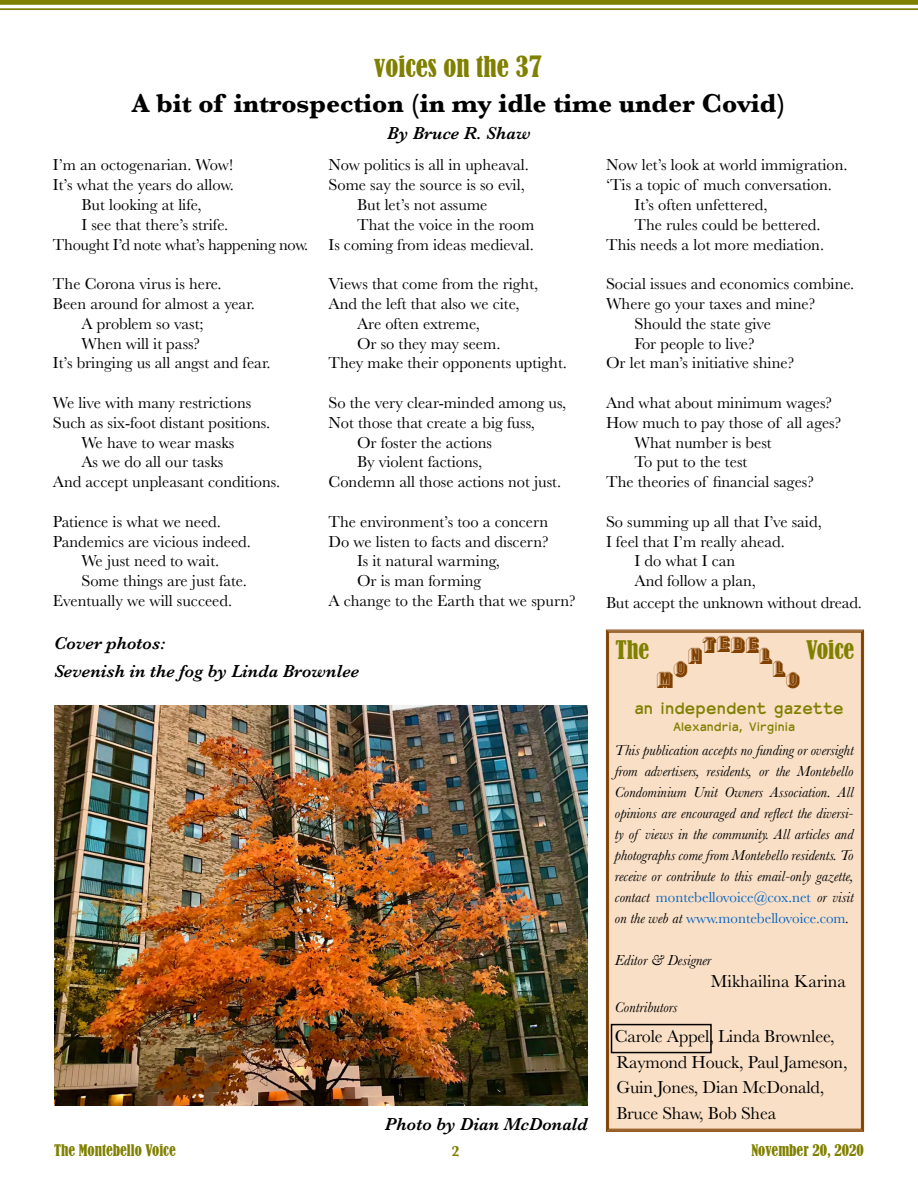
<style>
.page{position:relative;width:918px;height:1188px;background:#fff}
.page>*{position:absolute;margin:0;border:0;box-sizing:border-box;transform-origin:0 0}
.t1{font:700 27px "Baskerville";color:#000}
.t2{font:condensed 27px "Bernard";color:#808000}
.t3{font:24px "Buxom D";color:#804000}
.t4{font:condensed 24px "Bernard";color:#808000}
.t5{font:18px/25.5px "Baskerville";letter-spacing:-.01em;color:#000}
.t6{font:italic 600 18px/28.3px "Baskerville";color:#000}
.t7{font:18px "Abolon";color:#808000}
.t8{font:16.5px "Baskerville";color:#000}
.t9{font:16.5px "Baskerville";letter-spacing:-.02em;color:#000}
.t10{font:italic 15px/21px "Baskerville";color:#000;text-align:justify}
.t11{font:condensed 15px "Bernard";color:#808000}
.t12{font:700 15px "Baskerville";color:#808000}
.t13{font:13.5px "Abolon";color:#808000}
.s1{font-style:normal;color:#0563c1}
</style>
<div class="page">
<div style="left:0;top:0;width:918px;height:5px;background:#808000"></div>
<hr style="left:0;top:8px;width:918px;height:2px;background:#808000">
<div style="left:606px;top:629px;width:258px;height:503px;background:#f9dfc6"></div>
<div style="left:608px;top:632px;width:254px;height:498px;border:1px solid #804000"></div>
<img style="left:54px;top:705px;width:534px;height:401px">
<div style="left:611px;top:1024px;width:101px;height:29px;border:2px solid #000"></div>
<h1 class="t2" style="left:374px;top:51px;width:169px">voices on the 37</h1>
<h1 class="t1" style="left:132px;top:84px;width:655px">A bit of introspection (in my idle time under Covid)</h1>
<p class="t6" style="left:387px;top:119px;width:145px">By Bruce R. Shaw</p>
<p class="t8" style="left:329px;top:154px;width:202px">Now politics is all in upheaval.</p>
<p class="t8" style="left:329px;top:174px;width:198px">Some say the source is so evil,</p>
<p class="t8" style="left:357px;top:194px;width:132px">But let’s not assume</p>
<p class="t8" style="left:357px;top:214px;width:179px">That the voice in the room</p>
<p class="t8" style="left:329px;top:234px;width:207px">Is coming from ideas medieval.</p>
<p class="t8" style="left:329px;top:273px;width:211px">Views that come from the right,</p>
<p class="t8" style="left:329px;top:293px;width:193px">And the left that also we cite,</p>
<p class="t8" style="left:357px;top:313px;width:124px">Are often extreme,</p>
<p class="t8" style="left:357px;top:333px;width:145px">Or so they may seem.</p>
<p class="t8" style="left:329px;top:352px;width:240px">They make their opponents uptight.</p>
<p class="t8" style="left:329px;top:392px;width:239px">So the very clear-minded among us,</p>
<p class="t8" style="left:329px;top:412px;width:208px">Not those that create a big fuss,</p>
<p class="t8" style="left:357px;top:432px;width:137px">Or foster the actions</p>
<p class="t8" style="left:357px;top:451px;width:127px">By violent factions,</p>
<p class="t8" style="left:329px;top:471px;width:234px">Condemn all those actions not just.</p>
<p class="t8" style="left:329px;top:511px;width:221px">The environment’s too a concern</p>
<p class="t8" style="left:329px;top:531px;width:222px">Do we listen to facts and discern?</p>
<p class="t8" style="left:357px;top:550px;width:145px">Is it natural warming,</p>
<p class="t8" style="left:357px;top:570px;width:126px">Or is man forming</p>
<p class="t8" style="left:329px;top:590px;width:249px">A change to the Earth that we spurn?</p>
<p class="t8" style="left:53px;top:154px;width:182px">I’m an octogenarian. Wow!</p>
<p class="t8" style="left:53px;top:174px;width:182px">It’s what the years do allow.</p>
<p class="t8" style="left:81px;top:194px;width:122px">But looking at life,</p>
<p class="t8" style="left:81px;top:214px;width:148px">I see that there’s strife.</p>
<p class="t9" style="left:53px;top:234px;width:257px">Thought I’d note what’s happening now.</p>
<p class="t8" style="left:53px;top:273px;width:170px">The Corona virus is here.</p>
<p class="t8" style="left:53px;top:293px;width:203px">Been around for almost a year.</p>
<p class="t8" style="left:81px;top:313px;width:124px">A problem so vast;</p>
<p class="t8" style="left:81px;top:333px;width:120px">When will it pass?</p>
<p class="t8" style="left:53px;top:352px;width:219px">It’s bringing us all angst and fear.</p>
<p class="t8" style="left:53px;top:392px;width:200px">We live with many restrictions</p>
<p class="t8" style="left:53px;top:412px;width:219px">Such as six-foot distant positions.</p>
<p class="t8" style="left:81px;top:432px;width:155px">We have to wear masks</p>
<p class="t8" style="left:81px;top:451px;width:144px">As we do all our tasks</p>
<p class="t8" style="left:53px;top:471px;width:229px">And accept unpleasant conditions.</p>
<p class="t8" style="left:53px;top:511px;width:170px">Patience is what we need.</p>
<p class="t8" style="left:53px;top:531px;width:200px">Pandemics are vicious indeed.</p>
<p class="t8" style="left:81px;top:550px;width:139px">We just need to wait.</p>
<p class="t8" style="left:81px;top:570px;width:167px">Some things are just fate.</p>
<p class="t8" style="left:53px;top:590px;width:181px">Eventually we will succeed.</p>
<p class="t8" style="left:606px;top:154px;width:243px">Now let’s look at world immigration.</p>
<p class="t8" style="left:606px;top:174px;width:228px">‘Tis a topic of much conversation.</p>
<p class="t8" style="left:634px;top:194px;width:135px">It’s often unfettered,</p>
<p class="t8" style="left:634px;top:214px;width:188px">The rules could be bettered.</p>
<p class="t8" style="left:606px;top:234px;width:220px">This needs a lot more mediation.</p>
<p class="t8" style="left:606px;top:273px;width:250px">Social issues and economics combine.</p>
<p class="t8" style="left:606px;top:293px;width:211px">Where go your taxes and mine?</p>
<p class="t8" style="left:634px;top:313px;width:138px">Should the state give</p>
<p class="t8" style="left:634px;top:333px;width:122px">For people to live?</p>
<p class="t8" style="left:606px;top:352px;width:190px">Or let man’s initiative shine?</p>
<p class="t8" style="left:606px;top:392px;width:228px">And what about minimum wages?</p>
<p class="t8" style="left:606px;top:412px;width:237px">How much to pay those of all ages?</p>
<p class="t8" style="left:634px;top:432px;width:139px">What number is best</p>
<p class="t8" style="left:634px;top:451px;width:114px">To put to the test</p>
<p class="t8" style="left:606px;top:471px;width:209px">The theories of financial sages?</p>
<p class="t8" style="left:606px;top:511px;width:217px">So summing up all that I’ve said,</p>
<p class="t8" style="left:606px;top:531px;width:180px">I feel that I’m really ahead.</p>
<p class="t8" style="left:634px;top:550px;width:102px">I do what I can</p>
<p class="t8" style="left:634px;top:570px;width:123px">And follow a plan,</p>
<p class="t8" style="left:606px;top:592px;width:257px">But accept the unknown without dread.</p>
<p class="t6" style="left:54px;top:629px;width:307px">Cover photos:<br>Sevenish in the fog by Linda Brownlee</p>
<p class="t6" style="left:385px;top:1110px;width:205px">Photo by Dian McDonald</p>
<h2 class="t4" style="left:616px;top:636px;width:35px">The</h2>
<h2 class="t3" style="left:688px;top:632px;width:86px">NTEBEL</h2>
<h2 class="t4" style="left:806px;top:636px;width:50px">Voice</h2>
<h2 class="t3" style="left:657px;top:661px;width:33px">MO</h2>
<h2 class="t3" style="left:773px;top:661px;width:29px">LO</h2>
<p class="t7" style="left:634px;top:698px;width:211px">an independent gazette</p>
<p class="t13" style="left:673px;top:719px;width:124px">Alexandria, Virginia</p>
<p class="t10" style="left:615px;top:740px;width:240px">This publication accepts no funding or oversight from advertisers, residents, or the Montebello Condominium Unit Owners Association. All opinions are encouraged and reflect the diversi&shy;ty of views in the community. All articles and photographs come from Montebello residents. To receive or contribute to this email-only gazette, contact <span class="s1">montebellovoice@cox.net</span> or visit on the web at <span class="s1">www.montebellovoice.com</span>.</p>
<p class="t10" style="left:615px;top:950px;width:98px">Editor &amp; Designer</p>
<p class="t5" style="left:711px;top:968px;width:137px">Mikhailina Karina</p>
<p class="t10" style="left:615px;top:997px;width:64px">Contributors</p>
<p class="t5" style="left:615px;top:1024px;width:234px">Carole Appel, Linda Brownlee,<br>Raymond Houck, Paul Jameson,<br>Guin Jones, Dian McDonald,<br>Bruce Shaw, Bob Shea</p>
<p class="t11" style="left:54px;top:1141px;width:123px">The Montebello Voice</p>
<p class="t12" style="left:452px;top:1140px;width:10px">2</p>
<p class="t11" style="left:751px;top:1141px;width:114px">November 20, 2020</p>
</div>
